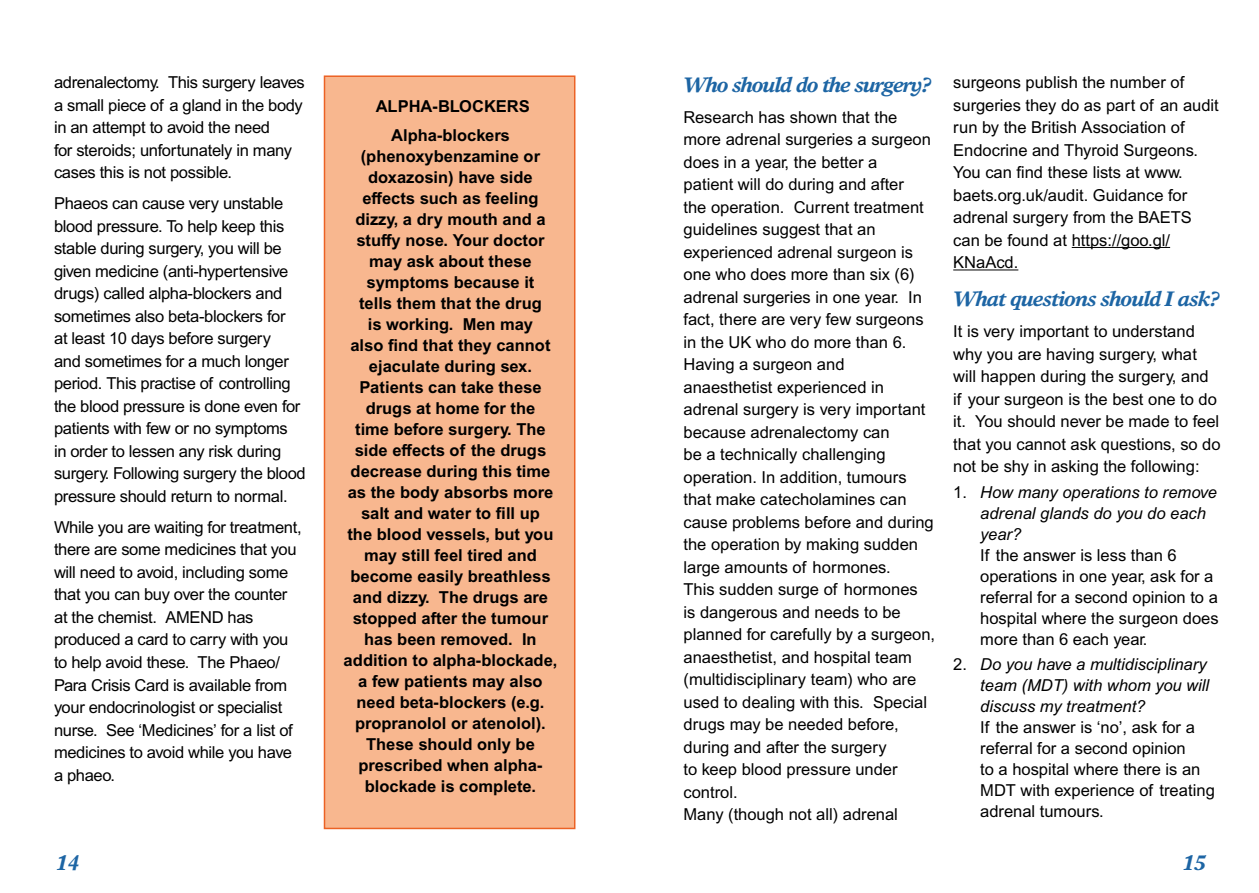
<style>
.page{position:relative;width:1259px;height:893px;background:#fff}
.page>*{position:absolute;margin:0;border:0;box-sizing:border-box;transform-origin:0 0}
.t1{font:italic 700 21px "Times Europa";letter-spacing:-.04em;color:#1d65a4}
.t2{font:16.5px/22.5px "Arial SFMT";color:#000}
.t3{font:16.5px/22.5px "Arial SFMT";letter-spacing:-.02em;color:#000}
.t4{font:700 16.5px/21px "Arial SFMT";color:#000;text-align:center}
.t5{font:italic 16.5px/21px "Arial SFMT";color:#000}
.s1{font-style:normal}
</style>
<div class="page">
<div style="left:324px;top:75px;width:251px;height:754px;background:#f8b78f;border:2px solid #ec6225"></div>
<hr style="left:1071px;top:247px;width:99px;height:1px;background:#000">
<hr style="left:953px;top:270px;width:65px;height:1px;background:#000">
<p class="t3" style="left:54px;top:71px;width:252px">adrenalectomy. This surgery leaves a small piece of a gland in the body in an attempt to avoid the need<br>for steroids; unfortunately in many cases this is not possible.</p>
<p class="t3" style="left:54px;top:192px;width:253px">Phaeos can cause very unstable blood pressure. To help keep this stable during surgery, you will be given medicine (anti-hypertensive drugs) called alpha-blockers and sometimes also beta-blockers for<br>at least 10 days before surgery<br>and sometimes for a much longer period. This practise of controlling the blood pressure is done even for patients with few or no symptoms<br>in order to lessen any risk during surgery. Following surgery the blood pressure should return to normal.</p>
<p class="t3" style="left:54px;top:516px;width:249px">While you are waiting for treatment, there are some medicines that you will need to avoid, including some that you can buy over the counter at the chemist. AMEND has produced a card to carry with you to help avoid these. The Phaeo/<br>Para Crisis Card is available from your endocrinologist or specialist nurse. See ‘Medicines’ for a list of medicines to avoid while you have a phaeo.</p>
<p class="t4" style="left:376px;top:91px;width:156px;line-height:29.5px">ALPHA-BLOCKERS<br>Alpha-blockers</p>
<p class="t4" style="left:344px;top:146px;width:215px">(phenoxybenzamine or doxazosin) have side effects such as feeling dizzy, a dry mouth and a stuffy nose. Your doctor may ask about these symptoms because it<br>tells them that the drug<br>is working. Men may<br>also find that they cannot ejaculate during sex.<br>Patients can take these drugs at home for the<br>time before surgery. The side effects of the drugs decrease during this time as the body absorbs more salt and water to fill up<br>the blood vessels, but you may still feel tired and become easily breathless and dizzy. The drugs are stopped after the tumour has been removed. In addition to alpha-blockade, a few patients may also need beta-blockers (e.g. propranolol or atenolol).<br>These should only be prescribed when alpha&shy;blockade is complete.</p>
<p class="t1" style="left:683px;top:72px;width:249px">Who should do the surgery?</p>
<p class="t2" style="left:683px;top:106px;width:253px">Research has shown that the more adrenal surgeries a surgeon does in a year, the better a<br>patient will do during and after<br>the operation. Current treatment guidelines suggest that an experienced adrenal surgeon is one who does more than six (6) adrenal surgeries in one year. In fact, there are very few surgeons in the UK who do more than 6.<br>Having a surgeon and anaesthetist experienced in adrenal surgery is very important because adrenalectomy can<br>be a technically challenging operation. In addition, tumours that make catecholamines can cause problems before and during the operation by making sudden large amounts of hormones.<br>This sudden surge of hormones<br>is dangerous and needs to be planned for carefully by a surgeon, anaesthetist, and hospital team (multidisciplinary team) who are used to dealing with this. Special drugs may be needed before, during and after the surgery<br>to keep blood pressure under control.<br>Many (though not all) adrenal</p>
<p class="t2" style="left:953px;top:71px;width:267px">surgeons publish the number of surgeries they do as part of an audit run by the British Association of<br>Endocrine and Thyroid Surgeons.<br>You can find these lists at www. baets.org.uk/audit. Guidance for adrenal surgery from the BAETS can be found at https://goo.gl/<br>KNaAcd.</p>
<p class="t1" style="left:953px;top:287px;width:268px">What questions should I ask?</p>
<p class="t2" style="left:953px;top:320px;width:269px">It is very important to understand why you are having surgery, what will happen during the surgery, and if your surgeon is the best one to do it. You should never be made to feel that you cannot ask questions, so do not be shy in asking the following:</p>
<p class="t5" style="left:980px;top:481px;width:238px;text-indent:-27px"><span class="s1">1.</span> How many operations to remove adrenal glands do you do each year?</p>
<p class="t2" style="left:980px;top:544px;width:240px;line-height:21px">If the answer is less than 6 operations in one year, ask for a referral for a second opinion to a hospital where the surgeon does more than 6 each year.</p>
<p class="t5" style="left:980px;top:653px;width:230px;text-indent:-27px"><span class="s1">2.</span> Do you have a multidisciplinary team (MDT) with whom you will discuss my treatment?</p>
<p class="t2" style="left:980px;top:716px;width:236px;line-height:21px">If the answer is ‘no’, ask for a referral for a second opinion<br>to a hospital where there is an<br>MDT with experience of treating adrenal tumours.</p>
<p class="t1" style="left:56px;top:850px;width:25px">14</p>
<p class="t1" style="left:1183px;top:850px;width:25px">15</p>
</div>
